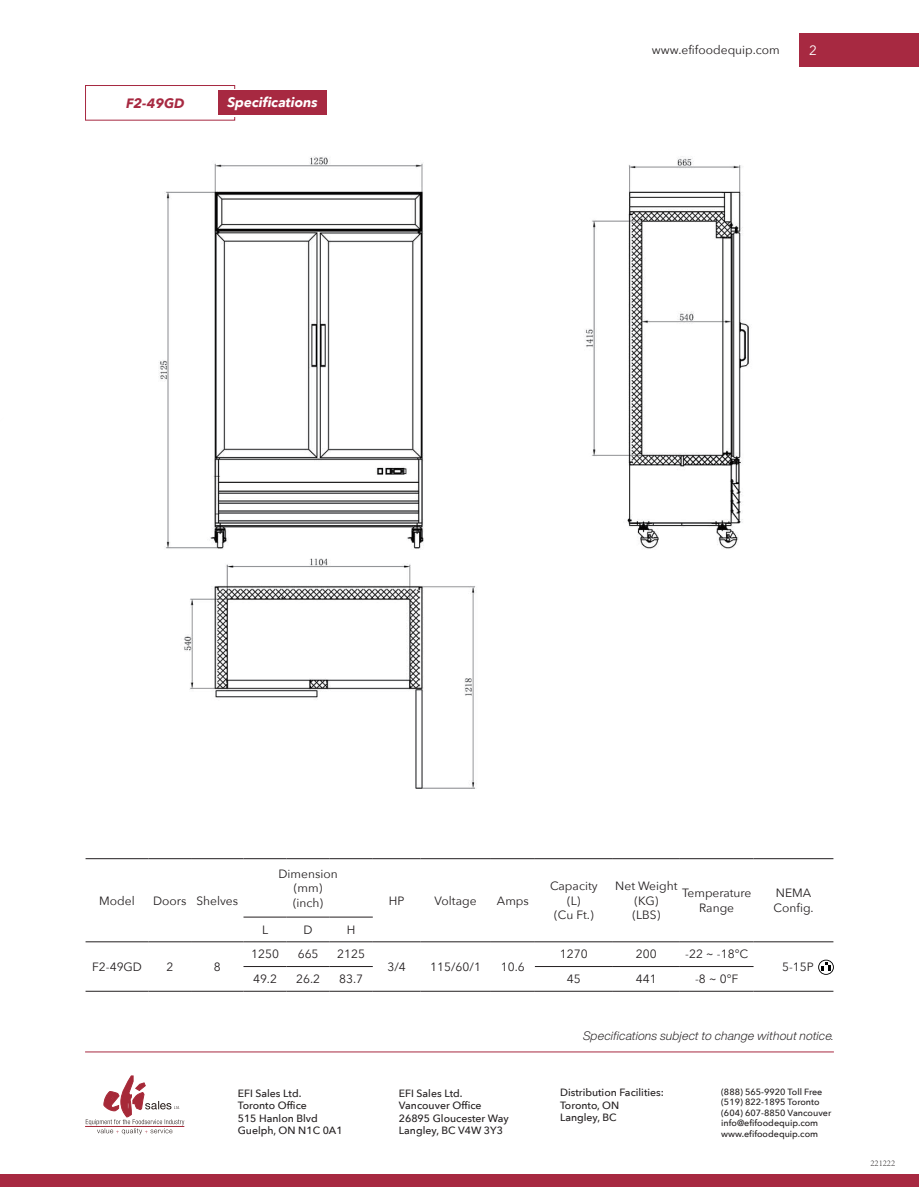
<style>
.page{position:relative;width:919px;height:1187px;background:#fff}
.page>*{position:absolute;margin:0;border:0;box-sizing:border-box;transform-origin:0 0}
.t1{font:italic 700 13.5px "Avenir Next";color:#fff}
.t2{font:italic 700 13.5px "Avenir Next";color:#a72941}
.t3{font:13.5px "Avenir Next";color:#fff}
.t4{font:12px/14.4px "Avenir Next";color:#231f20;text-align:center}
.t5{font:italic 300 12px "Helvetica Now Display";letter-spacing:.02em;color:#231f20}
.t6{font:500 10.5px/12.6px "Avenir Next";color:#231f20}
.t7{font:500 9px/10.5px "Avenir Next";color:#231f20}
.t8{font:300 9px "Adobe Song Std";color:#231f20}
</style>
<div class="page">
<div style="left:0;top:1174px;width:918px;height:12px;background:#a72941"></div>
<hr style="left:85px;top:1051px;width:748px;height:1px;background:#a72941">
<div style="left:799px;top:33px;width:119px;height:34px;background:#a72941"></div>
<div style="left:85px;top:85px;width:150px;height:36px;border:1px solid #a72941"></div>
<div style="left:87px;top:89px;width:162px;height:27px;background:#fff"></div>
<div style="left:218px;top:91px;width:109px;height:24px;background:#a72941"></div>
<hr style="left:86px;top:858px;width:63px;height:1px;background:#231f20">
<hr style="left:149px;top:858px;width:42px;height:1px;background:#231f20">
<hr style="left:191px;top:858px;width:52px;height:1px;background:#231f20">
<hr style="left:243px;top:858px;width:43px;height:1px;background:#231f20">
<hr style="left:286px;top:858px;width:43px;height:1px;background:#231f20">
<hr style="left:329px;top:858px;width:44px;height:1px;background:#231f20">
<hr style="left:373px;top:858px;width:47px;height:1px;background:#231f20">
<hr style="left:420px;top:858px;width:71px;height:1px;background:#231f20">
<hr style="left:491px;top:858px;width:44px;height:1px;background:#231f20">
<hr style="left:535px;top:858px;width:78px;height:1px;background:#231f20">
<hr style="left:613px;top:858px;width:66px;height:1px;background:#231f20">
<hr style="left:679px;top:858px;width:74px;height:1px;background:#231f20">
<hr style="left:753px;top:858px;width:80px;height:1px;background:#231f20">
<hr style="left:243px;top:916px;width:43px;height:1px;background:#231f20">
<hr style="left:286px;top:916px;width:43px;height:1px;background:#231f20">
<hr style="left:329px;top:916px;width:44px;height:1px;background:#231f20">
<hr style="left:86px;top:941px;width:63px;height:1px;background:#231f20">
<hr style="left:149px;top:941px;width:42px;height:1px;background:#231f20">
<hr style="left:191px;top:941px;width:52px;height:1px;background:#231f20">
<hr style="left:243px;top:941px;width:43px;height:1px;background:#231f20">
<hr style="left:286px;top:941px;width:43px;height:1px;background:#231f20">
<hr style="left:329px;top:941px;width:44px;height:1px;background:#231f20">
<hr style="left:373px;top:941px;width:47px;height:1px;background:#231f20">
<hr style="left:420px;top:941px;width:71px;height:1px;background:#231f20">
<hr style="left:491px;top:941px;width:44px;height:1px;background:#231f20">
<hr style="left:535px;top:941px;width:78px;height:1px;background:#231f20">
<hr style="left:613px;top:941px;width:66px;height:1px;background:#231f20">
<hr style="left:679px;top:941px;width:74px;height:1px;background:#231f20">
<hr style="left:753px;top:941px;width:80px;height:1px;background:#231f20">
<hr style="left:243px;top:966px;width:43px;height:1px;background:#231f20">
<hr style="left:286px;top:966px;width:43px;height:1px;background:#231f20">
<hr style="left:329px;top:966px;width:44px;height:1px;background:#231f20">
<hr style="left:535px;top:966px;width:78px;height:1px;background:#231f20">
<hr style="left:613px;top:966px;width:66px;height:1px;background:#231f20">
<hr style="left:679px;top:966px;width:74px;height:1px;background:#231f20">
<hr style="left:86px;top:990px;width:63px;height:1px;background:#231f20">
<hr style="left:149px;top:990px;width:42px;height:1px;background:#231f20">
<hr style="left:191px;top:990px;width:52px;height:1px;background:#231f20">
<hr style="left:243px;top:990px;width:43px;height:1px;background:#231f20">
<hr style="left:286px;top:990px;width:43px;height:1px;background:#231f20">
<hr style="left:329px;top:990px;width:44px;height:1px;background:#231f20">
<hr style="left:373px;top:990px;width:47px;height:1px;background:#231f20">
<hr style="left:420px;top:990px;width:71px;height:1px;background:#231f20">
<hr style="left:491px;top:990px;width:44px;height:1px;background:#231f20">
<hr style="left:535px;top:990px;width:78px;height:1px;background:#231f20">
<hr style="left:613px;top:990px;width:66px;height:1px;background:#231f20">
<hr style="left:679px;top:990px;width:74px;height:1px;background:#231f20">
<hr style="left:753px;top:990px;width:80px;height:1px;background:#231f20">
<img style="left:159px;top:156px;width:590px;height:633px">
<svg style="left:818px;top:959px;width:15px;height:15px"></svg>
<hr style="left:85px;top:1126px;width:99px;height:1px;background:#a62938">
<svg style="left:86px;top:1075px;width:98px;height:59px"></svg>
<p class="t2" style="left:126px;top:91px;width:60px">F2-49GD</p>
<p class="t1" style="left:227px;top:91px;width:92px">Specifications</p>
<p class="t4" style="left:652px;top:42px;width:129px">www.efifoodequip.com</p>
<p class="t3" style="left:809px;top:38px;width:9px">2</p>
<p class="t4" style="left:99px;top:892px;width:37px">Model</p>
<p class="t4" style="left:153px;top:892px;width:86px">Doors Shelves</p>
<p class="t4" style="left:92px;top:958px;width:51px">F2-49GD</p>
<p class="t4" style="left:166px;top:958px;width:8px">2</p>
<p class="t4" style="left:214px;top:958px;width:8px">8</p>
<p class="t4" style="left:278px;top:865px;width:61px">Dimension (mm) (inch)</p>
<p class="t4" style="left:262px;top:921px;width:8px">L</p>
<p class="t4" style="left:303px;top:921px;width:11px">D</p>
<p class="t4" style="left:347px;top:921px;width:10px">H</p>
<p class="t4" style="left:251px;top:946px;width:29px">1250</p>
<p class="t4" style="left:298px;top:946px;width:22px">665</p>
<p class="t4" style="left:337px;top:946px;width:29px">2125</p>
<p class="t4" style="left:389px;top:892px;width:17px">HP</p>
<p class="t4" style="left:434px;top:892px;width:43px">Voltage</p>
<p class="t4" style="left:497px;top:892px;width:33px">Amps</p>
<p class="t4" style="left:387px;top:958px;width:20px">3/4</p>
<p class="t4" style="left:430px;top:958px;width:52px">115/60/1</p>
<p class="t4" style="left:501px;top:958px;width:25px">10.6</p>
<p class="t4" style="left:550px;top:878px;width:49px">Capacity (L)<br>(Cu Ft.)</p>
<p class="t4" style="left:615px;top:878px;width:64px">Net Weight (KG)<br>(LBS)</p>
<p class="t4" style="left:682px;top:885px;width:71px">Temperature<br>Range</p>
<p class="t4" style="left:773px;top:885px;width:42px;text-align:left">NEMA<br>Config.</p>
<p class="t4" style="left:560px;top:946px;width:29px">1270</p>
<p class="t4" style="left:636px;top:946px;width:22px">200</p>
<p class="t4" style="left:685px;top:946px;width:64px">-22 ~ -18℃</p>
<p class="t4" style="left:782px;top:958px;width:33px">5-15P</p>
<p class="t4" style="left:253px;top:971px;width:25px">49.2</p>
<p class="t4" style="left:296px;top:971px;width:25px">26.2</p>
<p class="t4" style="left:339px;top:971px;width:25px">83.7</p>
<p class="t4" style="left:567px;top:971px;width:15px">45</p>
<p class="t4" style="left:636px;top:971px;width:22px">441</p>
<p class="t4" style="left:695px;top:971px;width:45px">-8 ~ 0℉</p>
<p class="t5" style="left:583px;top:1027px;width:252px">Specifications subject to change without notice.</p>
<p class="t6" style="left:238px;top:1086px;width:106px">EFI Sales Ltd.<br>Toronto Office<br>515 Hanlon Blvd<br>Guelph, ON N1C 0A1</p>
<p class="t6" style="left:399px;top:1086px;width:111px">EFI Sales Ltd.<br>Vancouver Office<br>26895 Gloucester Way<br>Langley, BC V4W 3Y3</p>
<p class="t6" style="left:560px;top:1085px;width:105px">Distribution Facilities:<br>Toronto, ON<br>Langley, BC</p>
<p class="t7" style="left:721px;top:1086px;width:112px">(888) 565-9920 Toll Free (519) 822-1895 Toronto (604) 607-8850 Vancouver info@efifoodequip.com www.efifoodequip.com</p>
<p class="t8" style="left:870px;top:1157px;width:26px">221222</p>
</div>
